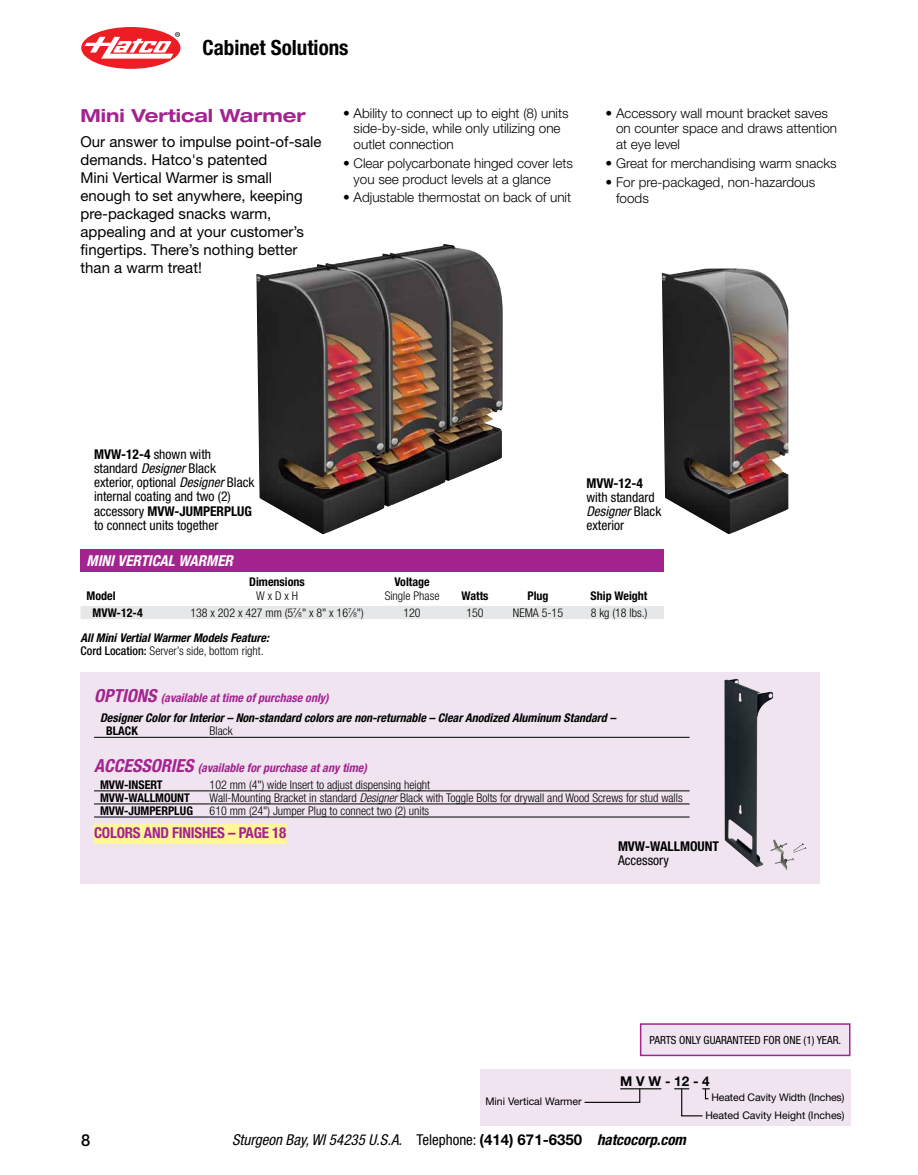
<style>
.page{position:relative;width:918px;height:1175px;background:#fff}
.page>*{position:absolute;margin:0;border:0;box-sizing:border-box;transform-origin:0 0}
.t1{font:700 condensed 21px "Helvetica Neue LT Std";color:#000}
.t2{font:700 expanded 18px "Helvetica Neue LT Std";color:#a3238f}
.t3{font:500 16.5px "Helvetica Neue LT Std";color:#000}
.t4{font:15px/18px "Helvetica Neue LT Std";color:#000}
.t5{font:italic condensed 15px "Helvetica Neue LT Std";color:#000}
.t6{font:700 condensed 15px "Helvetica Neue LT Std";letter-spacing:-.015em;color:#a3238f}
.t7{font:italic 700 condensed 15px "Helvetica Neue LT Std";color:#fff}
.t8{font:300 13.5px/15.8px "Helvetica Neue LT Std";color:#000}
.t9{font:condensed 13.5px/14.2px "Helvetica Neue LT Std";color:#000}
.t10{font:700 condensed 13.5px "Helvetica Neue LT Std";color:#000}
.t11{font:700 13.5px "Helvetica Neue LT Std";color:#000}
.t12{font:300 condensed 12px "Helvetica Neue LT Std";color:#000}
.t13{font:italic 700 condensed 12px/20.4px "Helvetica Neue LT Std";color:#000}
.t14{font:700 condensed 12px "Helvetica Neue LT Std";color:#000}
.t15{font:italic 700 condensed 12px/16.8px "Helvetica Neue LT Std";color:#a3238f}
.t16{font:condensed 11.25px "Helvetica Neue LT Std";color:#000}
.t17{font:10.5px/17.2px "Helvetica Neue LT Std";color:#000;text-align:center}
.s1{font-weight:700}
.s2{font-style:italic}
.s3{font-size:7.05px}
.s4{font-weight:500;font-style:normal}
.s5{font-weight:300;font-style:normal}
.s6{font-size:18px;color:#a3238f}
.s7{color:#a3238f}
.s8{font-size:18px}
.s9{font-style:normal;color:#000}
.s10{font-style:normal}
.s11{font-weight:700;font-style:normal;font-stretch:normal}
</style>
<div class="page">
<div style="left:81px;top:672px;width:739px;height:211px;background:#efe4f0"></div>
<div style="left:94px;top:823px;width:193px;height:21px;background:#fff799"></div>
<hr style="left:94px;top:737px;width:116px;height:1px;background:#000">
<hr style="left:210px;top:737px;width:480px;height:1px;background:#000">
<hr style="left:94px;top:803px;width:116px;height:1px;background:#000">
<hr style="left:210px;top:803px;width:480px;height:1px;background:#000">
<hr style="left:94px;top:790px;width:116px;height:1px;background:#000">
<hr style="left:210px;top:790px;width:480px;height:1px;background:#000">
<hr style="left:94px;top:816px;width:116px;height:1px;background:#000">
<hr style="left:210px;top:816px;width:480px;height:1px;background:#000">
<div style="left:81px;top:549px;width:583px;height:23px;background:#a3238f"></div>
<div style="left:81px;top:606px;width:583px;height:13px;background:#e6e7e8"></div>
<div style="left:81px;top:27px;width:99px;height:42px;background:#ed1d24;border-radius:50%"></div>
<svg style="left:85px;top:32px;width:95px;height:27px"></svg>
<img style="left:256px;top:244px;width:247px;height:290px">
<div style="left:480px;top:1069px;width:370px;height:56px;background:#efe4f0"></div>
<hr style="left:620px;top:1088px;width:41px;height:1px;background:#000">
<svg style="left:584px;top:1088px;width:57px;height:15px"></svg>
<svg style="left:674px;top:1088px;width:36px;height:29px"></svg>
<img style="left:724px;top:678px;width:51px;height:189px">
<img style="left:662px;top:268px;width:126px;height:266px">
<div style="left:641px;top:1024px;width:209px;height:31px;background:#efe4f0"></div>
<div style="left:640px;top:1023px;width:210px;height:33px;border:2px solid #a3238f"></div>
<h1 class="t1" style="left:202px;top:35px;width:148px">Cabinet Solutions</h1>
<h2 class="t2" style="left:81px;top:105px;width:227px">Mini Vertical Warmer</h2>
<p class="t4" style="left:81px;top:133px;width:242px">Our answer to impulse point-of-sale demands. Hatco's patented<br>Mini Vertical Warmer is small enough to set anywhere, keeping pre-packaged snacks warm, appealing and at your customer’s fingertips. There’s nothing better than a warm treat!</p>
<p class="t8" style="left:354px;top:105px;width:217px;text-indent:-11px">• Ability to connect up to eight (8) units side-by-side, while only utilizing one outlet connection</p>
<p class="t8" style="left:354px;top:155px;width:221px;text-indent:-11px">• Clear polycarbonate hinged cover lets you see product levels at a glance</p>
<p class="t8" style="left:343px;top:189px;width:230px">• Adjustable thermostat on back of unit</p>
<p class="t8" style="left:616px;top:105px;width:223px;text-indent:-11px">• Accessory wall mount bracket saves on counter space and draws attention at eye level</p>
<p class="t8" style="left:606px;top:155px;width:233px">• Great for merchandising warm snacks</p>
<p class="t8" style="left:616px;top:174px;width:201px;text-indent:-11px">• For pre-packaged, non-hazardous foods</p>
<p class="t9" style="left:94px;top:446px;width:162px"><span class="s1">MVW-12-4</span> shown with standard <span class="s2">Designer</span> Black exterior, optional <span class="s2">Designer</span> Black internal coating and two (2) accessory <span class="s1">MVW-JUMPERPLUG </span>to connect units together</p>
<p class="t10" style="left:586px;top:474px;width:58px">MVW-12-4</p>
<p class="t9" style="left:586px;top:490px;width:76px">with standard<br><span class="s2">Designer</span> Black exterior</p>
<p class="t7" style="left:87px;top:551px;width:148px">MINI VERTICAL WARMER</p>
<p class="t14" style="left:87px;top:588px;width:31px">Model</p>
<p class="t14" style="left:249px;top:575px;width:57px">Dimensions</p>
<p class="t12" style="left:256px;top:589px;width:43px">W x D x H</p>
<p class="t14" style="left:394px;top:575px;width:37px">Voltage</p>
<p class="t12" style="left:385px;top:589px;width:56px">Single Phase</p>
<p class="t14" style="left:462px;top:588px;width:29px">Watts</p>
<p class="t14" style="left:528px;top:588px;width:23px">Plug</p>
<p class="t14" style="left:591px;top:588px;width:58px">Ship Weight</p>
<p class="t14" style="left:93px;top:605px;width:52px">MVW-12-4</p>
<p class="t12" style="left:190px;top:605px;width:175px">138 x 202 x 427 mm (5<sup>7</sup>⁄<span class="s3">8</span>" x 8" x 16<sup>7</sup>⁄<span class="s3">8</span>")</p>
<p class="t12" style="left:403px;top:605px;width:19px">120</p>
<p class="t12" style="left:466px;top:605px;width:19px">150</p>
<p class="t12" style="left:513px;top:605px;width:52px">NEMA 5-15</p>
<p class="t12" style="left:591px;top:605px;width:58px">8 kg (18 lbs.)</p>
<p class="t13" style="left:81px;top:630px;width:190px;line-height:13.5px">All Mini Vertial Warmer Models Feature:<br><span class="s4">Cord Location:</span> <span class="s5">Server’s side, bottom right.</span></p>
<p class="t13" style="left:100px;top:687px;width:517px;text-indent:-6px"><span class="s6">OPTIONS</span> <span class="s7">(available at time of purchase only)<br></span>Designer Color for Interior – Non-standard colors are non-returnable – Clear Anodized Aluminum Standard –</p>
<p class="t14" style="left:106px;top:723px;width:33px">BLACK</p>
<p class="t12" style="left:210px;top:724px;width:25px">Black</p>
<p class="t15" style="left:100px;top:759px;width:268px;text-indent:-6px"><span class="s8">ACCESSORIES</span> (available for purchase at any time)<br><span class="s9">MVW-INSERT</span></p>
<p class="t12" style="left:210px;top:777px;width:222px">102 mm (4") wide Insert to adjust dispensing height</p>
<p class="t14" style="left:100px;top:790px;width:91px">MVW-WALLMOUNT</p>
<p class="t12" style="left:210px;top:790px;width:475px">Wall-Mounting Bracket in standard <span class="s2">Designer</span> Black with Toggle Bolts for drywall and Wood Screws for stud walls</p>
<p class="t14" style="left:100px;top:803px;width:94px">MVW-JUMPERPLUG</p>
<p class="t12" style="left:210px;top:803px;width:221px">610 mm (24") Jumper Plug to connect two (2) units</p>
<p class="t6" style="left:94px;top:823px;width:194px">COLORS AND FINISHES – PAGE 18</p>
<p class="t10" style="left:618px;top:838px;width:103px">MVW-WALLMOUNT</p>
<p class="t9" style="left:618px;top:853px;width:52px">Accessory</p>
<p class="t16" style="left:649px;top:1033px;width:193px">PARTS ONLY GUARANTEED FOR ONE (1) YEAR.</p>
<p class="t11" style="left:620px;top:1072px;width:91px">M V W-12 - 4</p>
<p class="t3" style="left:81px;top:1130px;width:11px">8</p>
<p class="t17" style="left:485px;top:1092px;width:98px">Mini Vertical Warmer</p>
<p class="t17" style="left:705px;top:1088px;width:141px">Heated Cavity Width (Inches)<br>Heated Cavity Height (Inches)</p>
<p class="t5" style="left:232px;top:1131px;width:455px">Sturgeon Bay, WI 54235 U.S.A. <span class="s10">Telephone:</span> <span class="s11">(414) 671-6350</span> <span class="s1">hatcocorp.com</span></p>
</div>
